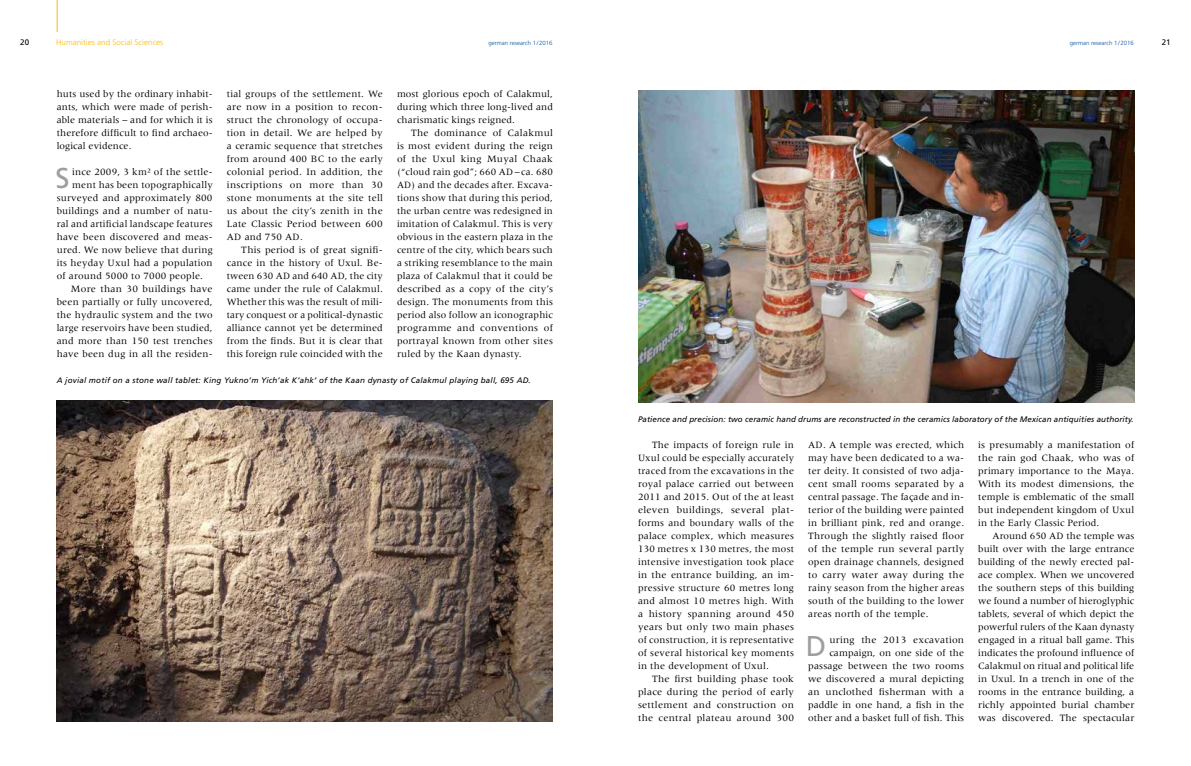
<style>
.page{position:relative;width:1191px;height:766px;background:#fff}
.page>*{position:absolute;margin:0;border:0;box-sizing:border-box;transform-origin:0 0}
.t1{font:28.6px "Frutiger LT Std";color:#9c9e9f}
.t2{font:10px/13px "Meridien LT Std";letter-spacing:.02em;color:#000;text-align:justify}
.t3{font:italic 8px "Frutiger LT Std";letter-spacing:.01em;color:#000}
.t4{font:300 8px "Frutiger LT Std";letter-spacing:.005em;color:#fabb00}
.t5{font:8px "Frutiger LT Std";color:#000}
.t6{font:300 6px "Frutiger LT Std";color:#00519e}
</style>
<div class="page">
<img style="left:638px;top:90px;width:496px;height:312px">
<img style="left:57px;top:400px;width:496px;height:321px">
<hr style="left:57px;top:0;width:1px;height:32px;background:#fabb00">
<p class="t4" style="left:56px;top:37px;width:109px">Humanities and Social Sciences</p>
<p class="t5" style="left:20px;top:37px;width:10px">20</p>
<p class="t6" style="left:488px;top:39px;width:65px">german research 1/2016</p>
<p class="t6" style="left:1070px;top:39px;width:65px">german research 1/2016</p>
<p class="t5" style="left:1161px;top:37px;width:10px">21</p>
<p class="t2" style="left:57px;top:87px;width:157px">huts used by the ordinary inhabit&shy;ants, which were made of perish&shy;able materials – and for which it is therefore difficult to find archaeo&shy;logical evidence.</p>
<h1 class="t1" style="left:55px;top:161px;width:16px">S</h1>
<p class="t2" style="left:72px;top:165px;width:142px">ince 2009, 3 km² of the settle-</p>
<p class="t2" style="left:397px;top:87px;width:157px">most glorious epoch of Calakmul, during which three long- lived and charismatic kings reigned.</p>
<p class="t2" style="left:397px;top:126px;width:158px;text-indent:14px">The dominance of Calakmul is most evident during the reign of the Uxul king Muyal Chaak (“cloud rain god”; 660 AD – ca. 680<br>AD) and the decades after. Excava&shy;tions show that during this period, the urban centre was redesigned in imitation of Calakmul. This is very obvious in the eastern plaza in the centre of the city, which bears such a striking resemblance to the main plaza of Calakmul that it could be described as a copy of the city’s design. The monuments from this period also follow an iconographic programme and conventions of portrayal known from other sites ruled by the Kaan dynasty.</p>
<p class="t2" style="left:227px;top:87px;width:157px">tial groups of the settlement. We are now in a position to recon&shy;struct the chronology of occupa&shy;tion in detail. We are helped by a ceramic sequence that stretches from around 400 BC to the early colonial period. In addition, the inscriptions on more than 30 stone monuments at the site tell us about the city’s zenith in the Late Classic Period between 600<br>AD and 750 AD.</p>
<p class="t2" style="left:227px;top:243px;width:157px;text-indent:14px">This period is of great signifi&shy;cance in the history of Uxul. Be&shy;tween 630 AD and 640 AD, the city came under the rule of Calakmul.<br>Whether this was the result of mili&shy;tary conquest or a political- dynastic alliance cannot yet be determined from the finds. But it is clear that this foreign rule coincided with the</p>
<p class="t3" style="left:57px;top:375px;width:475px">A jovial motif on a stone wall tablet: King Yukno’m Yich’ak K’ahk’ of the Kaan dynasty of Calakmul playing ball, 695 AD.</p>
<p class="t2" style="left:72px;top:178px;width:142px">ment has been topographically</p>
<p class="t2" style="left:57px;top:191px;width:157px">surveyed and approximately 800</p>
<p class="t2" style="left:57px;top:204px;width:157px">buildings and a number of natu-</p>
<p class="t2" style="left:57px;top:217px;width:157px">ral and artificial landscape features</p>
<p class="t2" style="left:57px;top:230px;width:157px">have been discovered and meas-</p>
<p class="t2" style="left:57px;top:243px;width:157px">ured. We now believe that during</p>
<p class="t2" style="left:57px;top:256px;width:157px">its heyday Uxul had a population</p>
<p class="t2" style="left:57px;top:269px;width:148px">of around 5000 to 7000 people.</p>
<p class="t2" style="left:71px;top:282px;width:143px">More than 30 buildings have</p>
<p class="t2" style="left:57px;top:295px;width:157px">been partially or fully uncovered,</p>
<p class="t2" style="left:57px;top:308px;width:157px">the hydraulic system and the two</p>
<p class="t2" style="left:57px;top:321px;width:157px">large reservoirs have been studied,</p>
<p class="t2" style="left:57px;top:334px;width:157px">and more than 150 test trenches</p>
<p class="t2" style="left:57px;top:347px;width:157px">have been dug in all the residen-</p>
<p class="t3" style="left:638px;top:414px;width:497px">Patience and precision: two ceramic hand drums are reconstructed in the ceramics laboratory of the Mexican antiquities authority.</p>
<p class="t2" style="left:978px;top:438px;width:158px">is presumably a manifestation of the rain god Chaak, who was of primary importance to the Maya.<br>With its modest dimensions, the temple is emblematic of the small but independent kingdom of Uxul in the Early Classic Period.</p>
<p class="t2" style="left:978px;top:529px;width:158px;text-indent:14px">Around 650 AD the temple was built over with the large entrance building of the newly erected pal&shy;ace complex. When we uncovered the southern steps of this building we found a number of hieroglyphic tablets, several of which depict the powerful rulers of the Kaan dynasty engaged in a ritual ball game. This indicates the profound influence of Calakmul on ritual and political life in Uxul. In a trench in one of the rooms in the entrance building, a richly appointed burial chamber was discovered. The spectacular</p>
<p class="t2" style="left:638px;top:438px;width:158px;text-indent:14px">The impacts of foreign rule in Uxul could be especially accurately traced from the excavations in the royal palace carried out between 2011 and 2015. Out of the at least eleven buildings, several plat&shy;forms and boundary walls of the palace complex, which measures 130 metres x 130 metres, the most intensive investigation took place in the entrance building, an im&shy;pressive structure 60 metres long and almost 10 metres high. With a history spanning around 450 years but only two main phases of construction, it is representative of several historical key moments in the development of Uxul.</p>
<p class="t2" style="left:638px;top:672px;width:157px;text-indent:14px">The first building phase took place during the period of early settlement and construction on the central plateau around 300</p>
<p class="t2" style="left:808px;top:438px;width:158px">AD. A temple was erected, which may have been dedicated to a wa&shy;ter deity. It consisted of two adja&shy;cent small rooms separated by a central passage. The façade and in&shy;terior of the building were painted in brilliant pink, red and orange.<br>Through the slightly raised floor of the temple run several partly open drainage channels, designed to carry water away during the rainy season from the higher areas south of the building to the lower areas north of the temple.</p>
<h1 class="t1" style="left:806px;top:629px;width:22px">D</h1>
<p class="t2" style="left:808px;top:633px;width:157px;text-align:right">uring the 2013 excavation campaign, on one side of the passage between the two rooms we discovered a mural depicting an unclothed fisherman with a paddle in one hand, a fish in the other and a basket full of fish. This</p>
</div>
